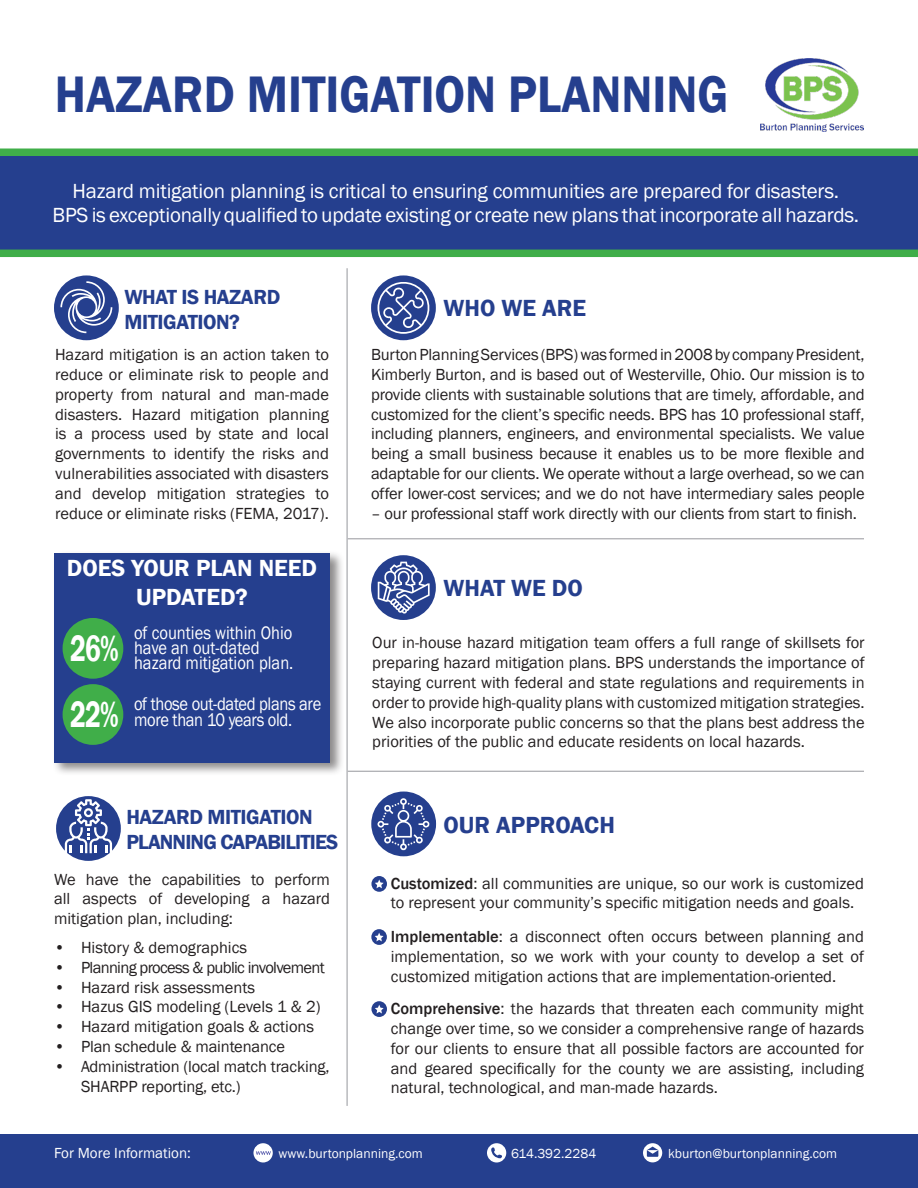
<style>
.page{position:relative;width:918px;height:1188px;background:#fff}
.page>*{position:absolute;margin:0;border:0;box-sizing:border-box;transform-origin:0 0}
.t1{font:600 52.8px "Franklin Gothic";color:#253f8e;scale:.91 1}
.t2{font:600 37.8px "Franklin Gothic";color:#fff;scale:.71 1}
.t3{font:600 24px "Franklin Gothic";color:#253f8e}
.t4{font:600 24px/28.8px "Franklin Gothic";color:#fff;text-align:center}
.t5{font:21px "Franklin Gothic";letter-spacing:-.01em;color:#fff}
.t6{font:600 21px/25.2px "Franklin Gothic";letter-spacing:-.04em;color:#253f8e}
.t7{font:600 21px/25.2px "Franklin Gothic";letter-spacing:-.02em;color:#253f8e}
.t8{font:18.6px/15px "Franklin Gothic";color:#fff;scale:.88 1}
.t9{font:18.6px "Franklin Gothic";letter-spacing:-.02em;color:#fff;scale:.88 1}
.t10{font:16.5px/19.8px "Franklin Gothic";color:#231f20;text-align:justify}
.t11{font:16.5px "Franklin Gothic";letter-spacing:-.04em;color:#231f20}
.t12{font:15px "Franklin Gothic";color:#fff}
.t13{font:13.5px "Franklin Gothic";color:#fff}
.s1{font-weight:500}
</style>
<div class="page">
<img style="left:760px;top:59px;width:104px;height:72px">
<svg style="left:0;top:148px;width:918px;height:109px;background:#294f85"></svg>
<hr style="left:346px;top:268px;width:2px;height:838px;background:#a8a9ad">
<hr style="left:348px;top:538px;width:516px;height:1px;background:#a8a9ad">
<div style="left:56px;top:796px;width:65px;height:65px;background:#253f8e;border-radius:50%"></div>
<div style="left:371px;top:792px;width:65px;height:64px;background:#253f8e;border-radius:50%"></div>
<div style="left:371px;top:275px;width:65px;height:65px;background:#253f8e;border-radius:50%"></div>
<div style="left:371px;top:555px;width:65px;height:65px;background:#253f8e;border-radius:50%"></div>
<hr style="left:348px;top:771px;width:516px;height:1px;background:#a8a9ad">
<svg style="left:371px;top:876px;width:16px;height:16px"></svg>
<svg style="left:375px;top:879px;width:9px;height:9px"></svg>
<svg style="left:371px;top:929px;width:16px;height:16px"></svg>
<svg style="left:375px;top:933px;width:9px;height:8px"></svg>
<svg style="left:371px;top:1001px;width:16px;height:16px"></svg>
<svg style="left:375px;top:1005px;width:9px;height:9px"></svg>
<svg style="left:377px;top:279px;width:55px;height:55px"></svg>
<svg style="left:378px;top:562px;width:52px;height:52px"></svg>
<svg style="left:65px;top:799px;width:47px;height:54px"></svg>
<svg style="left:378px;top:798px;width:52px;height:52px"></svg>
<div style="left:54px;top:275px;width:65px;height:65px;background:#253f8e;border-radius:50%"></div>
<svg style="left:60px;top:281px;width:52px;height:52px"></svg>
<div style="left:52px;top:550px;width:293px;height:226px;background:#231f20;opacity:.52"></div>
<div style="left:54px;top:553px;width:276px;height:210px;background:#253f8e"></div>
<div style="left:0;top:1134px;width:918px;height:54px;background:#253f8e"></div>
<svg style="left:487px;top:1143px;width:19px;height:19px"></svg>
<svg style="left:253px;top:1143px;width:20px;height:19px"></svg>
<svg style="left:643px;top:1143px;width:19px;height:19px"></svg>
<div style="left:63px;top:618px;width:60px;height:61px;background:#40ae49;border-radius:50%"></div>
<div style="left:63px;top:684px;width:60px;height:61px;background:#40ae49;border-radius:50%"></div>
<p class="t1" style="left:55px;top:62px;width:742px">HAZARD MITIGATION PLANNING</p>
<p class="t5" style="left:73px;top:178px;width:768px">Hazard mitigation planning is critical to ensuring communities are prepared for disasters.</p>
<p class="t5" style="left:53px;top:202px;width:808px">BPS is exceptionally qualified to update existing or create new plans that incorporate all hazards.</p>
<p class="t7" style="left:124px;top:284px;width:157px">WHAT IS HAZARD<br>MITIGATION?</p>
<p class="t10" style="left:55px;top:345px;width:275px">Hazard mitigation is an action taken to reduce or eliminate risk to people and property from natural and man-made disasters. Hazard mitigation planning is a process used by state and local governments to identify the risks and vulnerabilities associated with disasters and develop mitigation strategies to reduce or eliminate risks (FEMA, 2017).</p>
<p class="t4" style="left:67px;top:554px;width:252px">DOES YOUR PLAN NEED<br>UPDATED?</p>
<p class="t2" style="left:70px;top:625px;width:70px">26%</p>
<p class="t8" style="left:134px;top:626px;width:183px">of counties within Ohio have an out-dated hazard mitigation plan.</p>
<p class="t9" style="left:134px;top:693px;width:214px">of those out-dated plans are</p>
<p class="t2" style="left:70px;top:692px;width:70px">22%</p>
<p class="t9" style="left:134px;top:708px;width:181px">more than 10 years old.</p>
<p class="t6" style="left:126px;top:804px;width:214px">HAZARD MITIGATION<br>PLANNING CAPABILITIES</p>
<p class="t10" style="left:54px;top:870px;width:278px">We have the capabilities to perform all aspects of developing a hazard mitigation plan, including:</p>
<p class="t10" style="left:54px;top:938px;width:195px">• History &amp; demographics</p>
<p class="t11" style="left:54px;top:957px;width:272px">• Planning process &amp; public involvement</p>
<p class="t10" style="left:54px;top:978px;width:203px">• Hazard risk assessments</p>
<p class="t10" style="left:54px;top:997px;width:268px">• Hazus GIS modeling (Levels 1 &amp; 2)</p>
<p class="t10" style="left:54px;top:1017px;width:262px">• Hazard mitigation goals &amp; actions</p>
<p class="t10" style="left:54px;top:1037px;width:232px">• Plan schedule &amp; maintenance</p>
<p class="t10" style="left:81px;top:1057px;width:250px;text-indent:-27px">• Administration (local match tracking,<br>SHARPP reporting, etc.)</p>
<p class="t3" style="left:444px;top:293px;width:144px">WHO WE ARE</p>
<p class="t10" style="left:371px;top:345px;width:495px">Burton Planning Services (BPS) was formed in 2008 by company President, Kimberly Burton, and is based out of Westerville, Ohio. Our mission is to provide clients with sustainable solutions that are timely, affordable, and customized for the client’s specific needs. BPS has 10 professional staff, including planners, engineers, and environmental specialists. We value being a small business because it enables us to be more flexible and adaptable for our clients. We operate without a large overhead, so we can offer lower-cost services; and we do not have intermediary sales people</p>
<p class="t10" style="left:371px;top:504px;width:487px">– our professional staff work directly with our clients from start to finish.</p>
<p class="t3" style="left:444px;top:573px;width:141px">WHAT WE DO</p>
<p class="t10" style="left:372px;top:633px;width:494px">Our in-house hazard mitigation team offers a full range of skillsets for preparing hazard mitigation plans. BPS understands the importance of staying current with federal and state regulations and requirements in order to provide high-quality plans with customized mitigation strategies.<br>We also incorporate public concerns so that the plans best address the priorities of the public and educate residents on local hazards.</p>
<p class="t3" style="left:444px;top:810px;width:173px">OUR APPROACH</p>
<p class="t10" style="left:391px;top:874px;width:475px"><span class="s1">Customized</span>: all communities are unique, so our work is customized to represent your community’s specific mitigation needs and goals.</p>
<p class="t10" style="left:391px;top:927px;width:475px"><span class="s1">Implementable</span>: a disconnect often occurs between planning and implementation, so we work with your county to develop a set of customized mitigation actions that are implementation-oriented.</p>
<p class="t10" style="left:391px;top:999px;width:475px"><span class="s1">Comprehensive</span>: the hazards that threaten each community might change over time, so we consider a comprehensive range of hazards for our clients to ensure that all possible factors are accounted for and geared specifically for the county we are assisting, including natural, technological, and man-made hazards.</p>
<p class="t12" style="left:54px;top:1143px;width:138px">For More Information:</p>
<p class="t13" style="left:668px;top:1145px;width:170px">kburton@burtonplanning.com</p>
<p class="t13" style="left:279px;top:1145px;width:146px">www.burtonplanning.com</p>
<p class="t13" style="left:511px;top:1145px;width:87px">614.392.2284</p>
</div>
